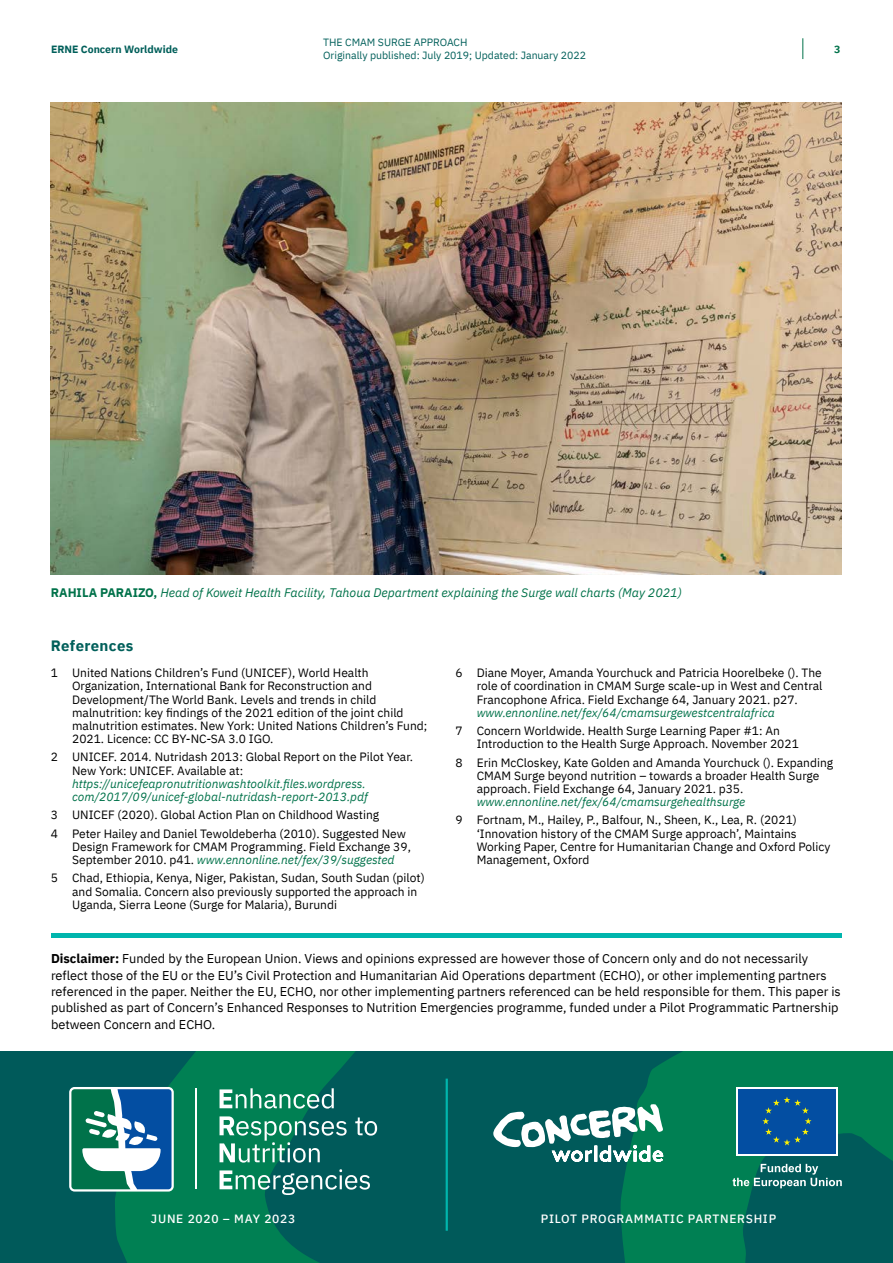
<style>
.page{position:relative;width:893px;height:1263px;background:#fff}
.page>*{position:absolute;margin:0;border:0;box-sizing:border-box;transform-origin:0 0}
.t1{font:700 15px "IBM Plex Sans";letter-spacing:.025em;color:#005f5a}
.t2{font:12.75px/16.4px "IBM Plex Sans";color:#000}
.t3{font:italic 12.3px "IBM Plex Sans";color:#00724a}
.t4{font:12px/13.2px "IBM Plex Sans";color:#000}
.t5{font:italic 12px/13.2px "IBM Plex Sans";color:#00724a}
.t6{font:500 12px "IBM Plex Sans";letter-spacing:.06em;color:#fff}
.t7{font:10.5px/12.6px "IBM Plex Sans";color:#005f5a}
.t8{font:700 10.5px "IBM Plex Sans";color:#005f5a}
.t9{font:700 10.5px "IBM Plex Sans";color:#00724a}
.s1{font-weight:700;font-style:normal}
.s2{font-style:italic;color:#00724a}
.s3{font-weight:700}
</style>
<div class="page">
<div style="left:0;top:1051px;width:893px;height:212px;background:#005a5a"></div>
<svg style="left:115px;top:1051px;width:331px;height:212px"></svg>
<svg style="left:620px;top:1051px;width:273px;height:212px;fill:#008053"></svg>
<img style="left:51px;top:102px;width:791px;height:473px">
<hr style="left:51px;top:934px;width:791px;height:4px;background:#00b5ad">
<svg style="left:802px;top:38px;width:1px;height:21px"></svg>
<svg style="left:493px;top:1104px;width:170px;height:58px"></svg>
<div style="left:736px;top:1087px;width:102px;height:69px;background:#fff"></div>
<div style="left:738px;top:1089px;width:98px;height:65px;background:#034ea2"></div>
<svg style="left:762px;top:1097px;width:49px;height:48px"></svg>
<svg style="left:733px;top:1164px;width:109px;height:24px"></svg>
<hr style="left:446px;top:1078px;width:2px;height:153px;background:#00b5ad">
<hr style="left:195px;top:1088px;width:2px;height:101px;background:#fff">
<div style="left:69px;top:1087px;width:105px;height:104px;border:4px solid #fff;border-radius:3px"></div>
<svg style="left:71px;top:1089px;width:101px;height:100px;background:#4a8d9d"></svg>
<svg style="left:220px;top:1088px;width:114px;height:20px;background:#4ca187"></svg>
<svg style="left:355px;top:1117px;width:22px;height:18px"></svg>
<svg style="left:220px;top:1116px;width:127px;height:46px"></svg>
<svg style="left:220px;top:1169px;width:150px;height:26px"></svg>
<p class="t8" style="left:51px;top:41px;width:128px">ERNE Concern Worldwide</p>
<p class="t7" style="left:323px;top:36px;width:264px">THE CMAM SURGE APPROACH<br>Originally published: July 2019; Updated: January 2022</p>
<p class="t9" style="left:834px;top:41px;width:8px">3</p>
<p class="t3" style="left:51px;top:583px;width:632px"><span class="s1">RAHILA PARAIZO,</span> Head of Koweit Health Facility, Tahoua Department explaining the Surge wall charts (May 2021)</p>
<p class="t1" style="left:51px;top:634px;width:84px">References</p>
<p class="t4" style="left:72px;top:665px;width:357px;text-indent:-21px">1 United Nations Children’s Fund (UNICEF), World Health Organization, International Bank for Reconstruction and Development/The World Bank. Levels and trends in child malnutrition: key findings of the 2021 edition of the joint child malnutrition estimates. New York: United Nations Children’s Fund; 2021. Licence: CC BY-NC-SA 3.0 IGO.</p>
<p class="t4" style="left:72px;top:749px;width:342px;text-indent:-21px">2 UNICEF. 2014. Nutridash 2013: Global Report on the Pilot Year.<br>New York: UNICEF. Available at:</p>
<p class="t5" style="left:72px;top:776px;width:297px">https://unicefeapronutritionwashtoolkit.files.wordpress. com/2017/09/unicef-global-nutridash-report-2013.pdf</p>
<p class="t4" style="left:51px;top:805px;width:357px;line-height:18.3px">3 UNICEF (2020). Global Action Plan on Childhood Wasting<br>4 Peter Hailey and Daniel Tewoldeberha (2010). Suggested New</p>
<p class="t4" style="left:72px;top:839px;width:340px">Design Framework for CMAM Programming. Field Exchange 39,<br>September 2010. p41. <span class="s2">www.ennonline.net/fex/39/suggested</span></p>
<p class="t4" style="left:72px;top:870px;width:354px;text-indent:-21px">5 Chad, Ethiopia, Kenya, Niger, Pakistan, Sudan, South Sudan (pilot) and Somalia. Concern also previously supported the approach in<br>Uganda, Sierra Leone (Surge for Malaria), Burundi</p>
<p class="t4" style="left:477px;top:665px;width:347px;text-align:justify;text-indent:-21px">6 Diane Moyer, Amanda Yourchuck and Patricia Hoorelbeke (). The role of coordination in CMAM Surge scale-up in West and Central Francophone Africa. Field Exchange 64, January 2021. p27.</p>
<p class="t5" style="left:477px;top:705px;width:300px">www.ennonline.net/fex/64/cmamsurgewestcentralafrica</p>
<p class="t4" style="left:477px;top:723px;width:324px;text-indent:-21px">7 Concern Worldwide. Health Surge Learning Paper #1: An<br>Introduction to the Health Surge Approach. November 2021</p>
<p class="t4" style="left:477px;top:755px;width:358px;text-indent:-21px">8 Erin McCloskey, Kate Golden and Amanda Yourchuck (). Expanding<br>CMAM Surge beyond nutrition – towards a broader Health Surge approach. Field Exchange 64, January 2021. p35.</p>
<p class="t5" style="left:477px;top:794px;width:270px">www.ennonline.net/fex/64/cmamsurgehealthsurge</p>
<p class="t4" style="left:477px;top:812px;width:355px;text-indent:-21px">9 Fortnam, M., Hailey, P., Balfour, N., Sheen, K., Lea, R. (2021) ‘Innovation history of the CMAM Surge approach’, Maintains Working Paper, Centre for Humanitarian Change and Oxford Policy Management, Oxford</p>
<p class="t2" style="left:51px;top:950px;width:791px"><span class="s3">Disclaimer:</span> Funded by the European Union. Views and opinions expressed are however those of Concern only and do not necessarily reflect those of the EU or the EU’s Civil Protection and Humanitarian Aid Operations department (ECHO), or other implementing partners referenced in the paper. Neither the EU, ECHO, nor other implementing partners referenced can be held responsible for them. This paper is published as part of Concern’s Enhanced Responses to Nutrition Emergencies programme, funded under a Pilot Programmatic Partnership between Concern and ECHO.</p>
<p class="t6" style="left:151px;top:1209px;width:146px">JUNE 2020 – MAY 2023</p>
<p class="t6" style="left:541px;top:1209px;width:237px">PILOT PROGRAMMATIC PARTNERSHIP</p>
</div>
